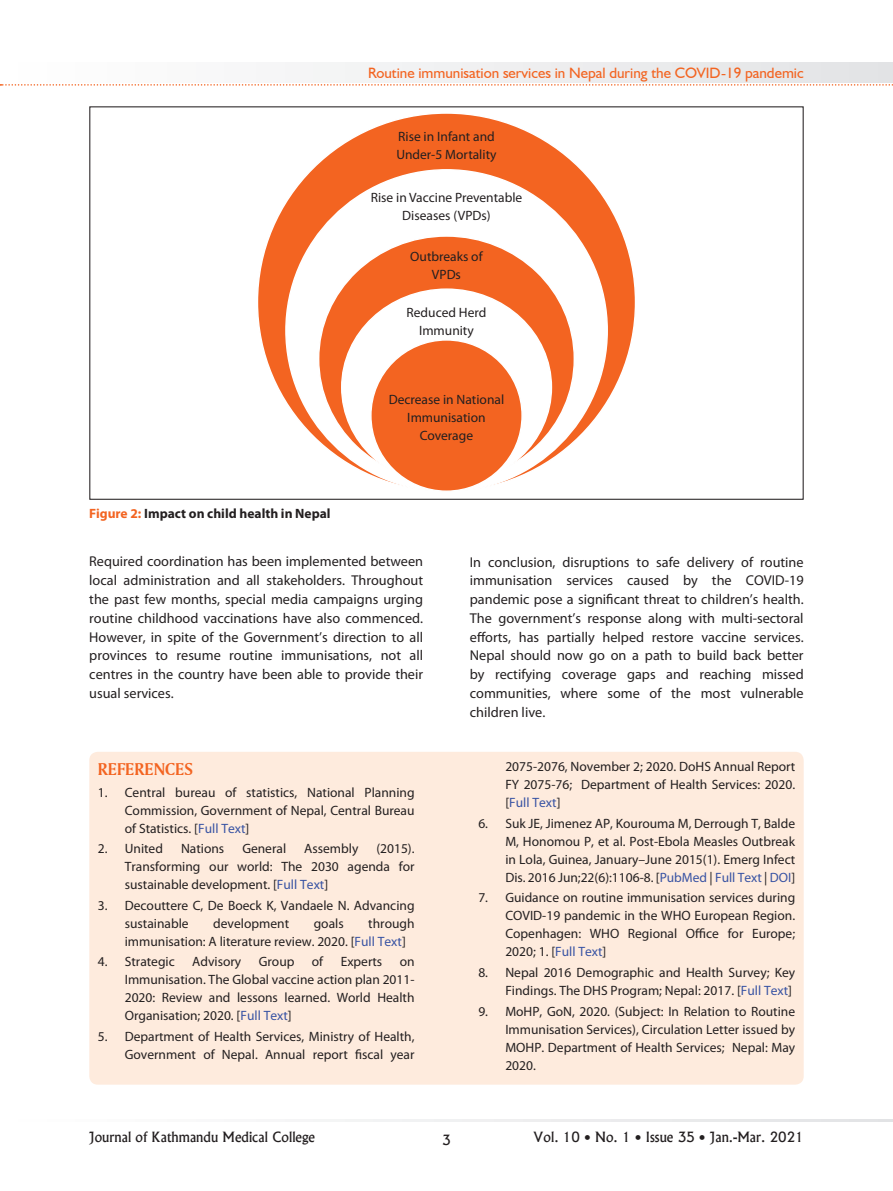
<style>
.page{position:relative;width:893px;height:1191px;background:#fff}
.page>*{position:absolute;margin:0;border:0;box-sizing:border-box;transform-origin:0 0}
.t1{font:18px "Amerigo BT Bold A";color:#f36421}
.t2{font:15px "Humanist 521 BT";color:#f36421}
.t3{font:14.25px/18.8px "Myriad Pro";color:#231f20;text-align:justify}
.t4{font:13.5px/18px "Myriad Pro";color:#231f20;text-align:justify}
.t5{font:13.5px "Alaska";color:#231f20}
.t6{font:700 13.5px "Myriad Pro";color:#231f20}
.s1{color:#f36421}
.s2{color:#3853a3}
</style>
<div class="page">
<svg style="left:313px;top:1119px;width:580px;height:2px"></svg>
<svg style="left:0;top:63px;width:893px;height:23px"></svg>
<div style="left:89px;top:752px;width:715px;height:332px;background:#feebdd;border-radius:9px"></div>
<div style="left:257px;top:113px;width:378px;height:378px;background:#f36421;border-radius:50%"></div>
<svg style="left:285px;top:169px;width:323px;height:321px;fill:#fff"></svg>
<div style="left:334px;top:228px;width:225px;height:7px;background:#fff"></div>
<svg style="left:318px;top:235px;width:257px;height:247px"></svg>
<div style="left:342px;top:289px;width:209px;height:196px;background:#fff;border-radius:50%"></div>
<div style="left:371px;top:340px;width:151px;height:151px;background:#f36421;border-radius:50%"></div>
<p class="t2" style="left:368px;top:63px;width:437px">Routine immunisation services in Nepal during the COVID-19 pandemic</p>
<p class="t4" style="left:396px;top:127px;width:102px">Rise in Infant and<br>Under-5 Mortality</p>
<p class="t4" style="left:371px;top:188px;width:153px;text-align:center">Rise in Vaccine Preventable<br>Diseases (VPDs)</p>
<p class="t4" style="left:410px;top:247px;width:74px;text-align:center">Outbreaks of<br>VPDs</p>
<p class="t4" style="left:407px;top:303px;width:81px;text-align:center">Reduced Herd<br>Immunity</p>
<p class="t4" style="left:389px;top:390px;width:117px;text-align:center">Decrease in National<br>Immunisation<br>Coverage</p>
<p class="t6" style="left:89px;top:505px;width:243px"><span class="s1">Figure 2:</span> Impact on child health in Nepal</p>
<p class="t3" style="left:89px;top:552px;width:335px">Required coordination has been implemented between local administration and all stakeholders. Throughout the past few months, special media campaigns urging routine childhood vaccinations have also commenced.<br>However, in spite of the Government’s direction to all provinces to resume routine immunisations, not all centres in the country have been able to provide their usual services.</p>
<p class="t3" style="left:470px;top:552px;width:335px">In conclusion, disruptions to safe delivery of routine immunisation services caused by the COVID-19 pandemic pose a significant threat to children’s health.<br>The government’s response along with multi-sectoral efforts, has partially helped restore vaccine services.<br>Nepal should now go on a path to build back better by rectifying coverage gaps and reaching missed communities, where some of the most vulnerable children live.</p>
<h1 class="t1" style="left:98px;top:758px;width:97px">REFERENCES</h1>
<p class="t4" style="left:125px;top:783px;width:291px;text-indent:-27px">1. Central bureau of statistics, National Planning Commission, Government of Nepal, Central Bureau of Statistics. [<span class="s2">Full Text</span>]</p>
<p class="t4" style="left:98px;top:839px;width:67px">2. United</p>
<p class="t4" style="left:181px;top:839px;width:45px">Nations</p>
<p class="t4" style="left:242px;top:839px;width:45px">General</p>
<p class="t4" style="left:304px;top:839px;width:56px">Assembly</p>
<p class="t4" style="left:125px;top:839px;width:291px;text-indent:252px">(2015).<br>Transforming our world: The 2030 agenda for sustainable development. [<span class="s2">Full Text</span>]</p>
<p class="t4" style="left:125px;top:896px;width:291px;text-indent:-27px">3. Decouttere C, De Boeck K, Vandaele N. Advancing sustainable</p>
<p class="t4" style="left:125px;top:914px;width:291px;text-indent:243px">through immunisation: A literature review. 2020. [<span class="s2">Full Text</span>]</p>
<p class="t4" style="left:98px;top:952px;width:79px">4. Strategic</p>
<p class="t4" style="left:192px;top:952px;width:51px">Advisory</p>
<p class="t4" style="left:259px;top:952px;width:37px">Group</p>
<p class="t4" style="left:312px;top:952px;width:13px">of</p>
<p class="t4" style="left:341px;top:952px;width:43px">Experts</p>
<p class="t4" style="left:213px;top:914px;width:77px">development</p>
<p class="t4" style="left:314px;top:914px;width:31px">goals</p>
<p class="t4" style="left:125px;top:952px;width:291px;text-indent:275px">on Immunisation. The Global vaccine action plan 2011- 2020: Review and lessons learned. World Health Organisation; 2020. [<span class="s2">Full Text</span>]</p>
<p class="t4" style="left:98px;top:1027px;width:318px;text-align:right">5. Department of Health Services, Ministry of Health,<br>Government of Nepal. Annual report fiscal year</p>
<p class="t4" style="left:505px;top:757px;width:291px">2075-2076, November 2; 2020. DoHS Annual Report FY 2075-76; Department of Health Services: 2020. [<span class="s2">Full Text</span>]</p>
<p class="t4" style="left:505px;top:814px;width:291px;text-indent:-27px">6. Suk JE, Jimenez AP, Kourouma M, Derrough T, Balde M, Honomou P, et al. Post-Ebola Measles Outbreak in Lola, Guinea, January–June 2015(1). Emerg Infect Dis. 2016 Jun;22(6):1106-8. [<span class="s2">PubMed</span> | <span class="s2">Full Text</span> | <span class="s2">DOI</span>]</p>
<p class="t4" style="left:505px;top:888px;width:291px;text-indent:-27px">7. Guidance on routine immunisation services during COVID-19 pandemic in the WHO European Region.<br>Copenhagen: WHO Regional Office for Europe; 2020; 1. [<span class="s2">Full Text</span>]</p>
<p class="t4" style="left:478px;top:963px;width:318px;text-align:right">8. Nepal 2016 Demographic and Health Survey; Key<br>Findings. The DHS Program; Nepal: 2017. [<span class="s2">Full Text</span>]</p>
<p class="t4" style="left:505px;top:1001px;width:291px;text-indent:-27px">9. MoHP, GoN, 2020. (Subject: In Relation to Routine Immunisation Services), Circulation Letter issued by MOHP. Department of Health Services; Nepal: May 2020.</p>
<p class="t5" style="left:89px;top:1129px;width:227px">Journal of Kathmandu Medical College</p>
<p class="t5" style="left:442px;top:1131px;width:10px">3</p>
<p class="t5" style="left:533px;top:1129px;width:272px">Vol. 10 • No. 1 • Issue 35 • Jan.-Mar. 2021</p>
</div>
